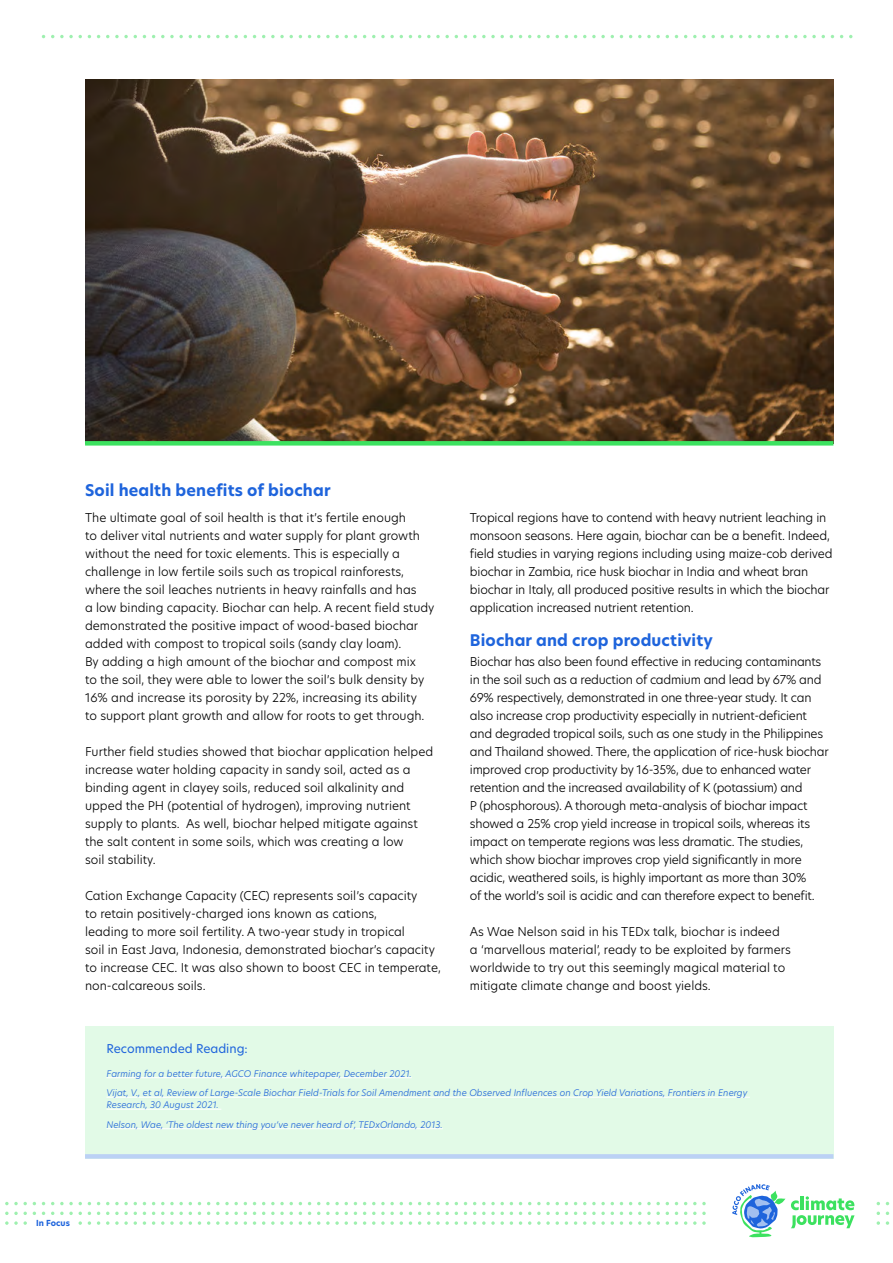
<style>
.page{position:relative;width:893px;height:1263px;background:#fff}
.page>*{position:absolute;margin:0;border:0;box-sizing:border-box;transform-origin:0 0}
.t1{font:700 15.75px "Hero New";letter-spacing:.01em;color:#1e64dc}
.t2{font:300 12px/18px "Hero New";letter-spacing:-.01em;color:#000}
.t3{font:12px "Hero New";color:#1e64dc}
.t4{font:italic 300 9px/19.5px "Hero New";color:#1f63db}
.t5{font:700 8.1px "Hero New";color:#1e64dc}
</style>
<div class="page">
<div style="left:85px;top:1026px;width:748px;height:133px;background:#e2fae7"></div>
<hr style="left:106px;top:1077px;width:306px;height:1px;background:#fff">
<hr style="left:106px;top:1097px;width:644px;height:1px;background:#fff">
<hr style="left:106px;top:1109px;width:115px;height:1px;background:#fff">
<hr style="left:106px;top:1128px;width:337px;height:1px;background:#fff">
<div style="left:85px;top:1154px;width:748px;height:5px;background:#bbd1f5"></div>
<img style="left:85px;top:80px;width:748px;height:361px">
<div style="left:85px;top:441px;width:748px;height:5px;background:#3ce15f"></div>
<svg style="left:60px;top:35px;width:13px;height:3px"></svg>
<svg style="left:115px;top:35px;width:13px;height:3px"></svg>
<svg style="left:161px;top:35px;width:22px;height:3px"></svg>
<svg style="left:216px;top:35px;width:22px;height:3px"></svg>
<svg style="left:271px;top:35px;width:22px;height:3px"></svg>
<svg style="left:326px;top:35px;width:13px;height:3px"></svg>
<svg style="left:381px;top:35px;width:13px;height:3px"></svg>
<svg style="left:427px;top:35px;width:22px;height:3px"></svg>
<svg style="left:482px;top:35px;width:22px;height:3px"></svg>
<svg style="left:537px;top:35px;width:22px;height:3px"></svg>
<svg style="left:592px;top:35px;width:13px;height:3px"></svg>
<svg style="left:647px;top:35px;width:13px;height:3px"></svg>
<svg style="left:693px;top:35px;width:22px;height:3px"></svg>
<svg style="left:748px;top:35px;width:22px;height:3px"></svg>
<svg style="left:803px;top:35px;width:22px;height:3px"></svg>
<svg style="left:5px;top:1211px;width:22px;height:4px"></svg>
<svg style="left:60px;top:1211px;width:13px;height:4px"></svg>
<svg style="left:115px;top:1211px;width:13px;height:4px"></svg>
<svg style="left:161px;top:1211px;width:22px;height:4px"></svg>
<svg style="left:216px;top:1211px;width:22px;height:4px"></svg>
<svg style="left:271px;top:1211px;width:22px;height:4px"></svg>
<svg style="left:326px;top:1211px;width:13px;height:4px"></svg>
<svg style="left:381px;top:1211px;width:13px;height:4px"></svg>
<svg style="left:427px;top:1211px;width:22px;height:4px"></svg>
<svg style="left:482px;top:1211px;width:22px;height:4px"></svg>
<svg style="left:537px;top:1211px;width:22px;height:4px"></svg>
<svg style="left:592px;top:1211px;width:13px;height:4px"></svg>
<svg style="left:647px;top:1211px;width:13px;height:4px"></svg>
<svg style="left:693px;top:1211px;width:13px;height:4px"></svg>
<svg style="left:5px;top:1202px;width:22px;height:3px"></svg>
<svg style="left:60px;top:1202px;width:13px;height:3px"></svg>
<svg style="left:115px;top:1202px;width:13px;height:3px"></svg>
<svg style="left:161px;top:1202px;width:22px;height:3px"></svg>
<svg style="left:216px;top:1202px;width:22px;height:3px"></svg>
<svg style="left:271px;top:1202px;width:22px;height:3px"></svg>
<svg style="left:326px;top:1202px;width:13px;height:3px"></svg>
<svg style="left:381px;top:1202px;width:13px;height:3px"></svg>
<svg style="left:427px;top:1202px;width:22px;height:3px"></svg>
<svg style="left:482px;top:1202px;width:22px;height:3px"></svg>
<svg style="left:537px;top:1202px;width:22px;height:3px"></svg>
<svg style="left:592px;top:1202px;width:13px;height:3px"></svg>
<svg style="left:647px;top:1202px;width:13px;height:3px"></svg>
<svg style="left:693px;top:1202px;width:13px;height:3px"></svg>
<svg style="left:5px;top:1221px;width:22px;height:4px"></svg>
<svg style="left:88px;top:1221px;width:3px;height:4px"></svg>
<svg style="left:97px;top:1221px;width:3px;height:4px"></svg>
<svg style="left:115px;top:1221px;width:13px;height:4px"></svg>
<svg style="left:134px;top:1221px;width:3px;height:4px"></svg>
<svg style="left:143px;top:1221px;width:3px;height:4px"></svg>
<svg style="left:152px;top:1221px;width:3px;height:4px"></svg>
<svg style="left:161px;top:1221px;width:22px;height:4px"></svg>
<svg style="left:189px;top:1221px;width:3px;height:4px"></svg>
<svg style="left:198px;top:1221px;width:3px;height:4px"></svg>
<svg style="left:207px;top:1221px;width:3px;height:4px"></svg>
<svg style="left:216px;top:1221px;width:22px;height:4px"></svg>
<svg style="left:244px;top:1221px;width:3px;height:4px"></svg>
<svg style="left:253px;top:1221px;width:3px;height:4px"></svg>
<svg style="left:262px;top:1221px;width:3px;height:4px"></svg>
<svg style="left:271px;top:1221px;width:22px;height:4px"></svg>
<svg style="left:299px;top:1221px;width:3px;height:4px"></svg>
<svg style="left:308px;top:1221px;width:3px;height:4px"></svg>
<svg style="left:317px;top:1221px;width:3px;height:4px"></svg>
<svg style="left:326px;top:1221px;width:13px;height:4px"></svg>
<svg style="left:345px;top:1221px;width:3px;height:4px"></svg>
<svg style="left:354px;top:1221px;width:3px;height:4px"></svg>
<svg style="left:363px;top:1221px;width:3px;height:4px"></svg>
<svg style="left:381px;top:1221px;width:13px;height:4px"></svg>
<svg style="left:400px;top:1221px;width:3px;height:4px"></svg>
<svg style="left:409px;top:1221px;width:3px;height:4px"></svg>
<svg style="left:418px;top:1221px;width:3px;height:4px"></svg>
<svg style="left:427px;top:1221px;width:22px;height:4px"></svg>
<svg style="left:455px;top:1221px;width:3px;height:4px"></svg>
<svg style="left:464px;top:1221px;width:3px;height:4px"></svg>
<svg style="left:473px;top:1221px;width:3px;height:4px"></svg>
<svg style="left:482px;top:1221px;width:22px;height:4px"></svg>
<svg style="left:510px;top:1221px;width:3px;height:4px"></svg>
<svg style="left:519px;top:1221px;width:3px;height:4px"></svg>
<svg style="left:528px;top:1221px;width:3px;height:4px"></svg>
<svg style="left:537px;top:1221px;width:22px;height:4px"></svg>
<svg style="left:565px;top:1221px;width:3px;height:4px"></svg>
<svg style="left:574px;top:1221px;width:3px;height:4px"></svg>
<svg style="left:592px;top:1221px;width:13px;height:4px"></svg>
<svg style="left:611px;top:1221px;width:3px;height:4px"></svg>
<svg style="left:620px;top:1221px;width:3px;height:4px"></svg>
<svg style="left:629px;top:1221px;width:3px;height:4px"></svg>
<svg style="left:647px;top:1221px;width:13px;height:4px"></svg>
<svg style="left:666px;top:1221px;width:3px;height:4px"></svg>
<svg style="left:675px;top:1221px;width:3px;height:4px"></svg>
<svg style="left:684px;top:1221px;width:3px;height:4px"></svg>
<svg style="left:693px;top:1221px;width:13px;height:4px"></svg>
<svg style="left:877px;top:1221px;width:3px;height:4px"></svg>
<svg style="left:886px;top:1221px;width:3px;height:4px"></svg>
<svg style="left:791px;top:1196px;width:63px;height:32px"></svg>
<svg style="left:732px;top:1184px;width:53px;height:53px"></svg>
<h1 class="t1" style="left:85px;top:480px;width:247px">Soil health benefits of biochar</h1>
<p class="t2" style="left:85px;top:508px;width:351px">The ultimate goal of soil health is that it’s fertile enough<br>to deliver vital nutrients and water supply for plant growth without the need for toxic elements. This is especially a challenge in low fertile soils such as tropical rainforests, where the soil leaches nutrients in heavy rainfalls and has<br>a low binding capacity. Biochar can help. A recent field study demonstrated the positive impact of wood-based biochar added with compost to tropical soils (sandy clay loam).<br>By adding a high amount of the biochar and compost mix<br>to the soil, they were able to lower the soil’s bulk density by 16% and increase its porosity by 22%, increasing its ability<br>to support plant growth and allow for roots to get through.</p>
<p class="t2" style="left:85px;top:742px;width:350px">Further field studies showed that biochar application helped increase water holding capacity in sandy soil, acted as a binding agent in clayey soils, reduced soil alkalinity and upped the PH (potential of hydrogen), improving nutrient supply to plants. As well, biochar helped mitigate against the salt content in some soils, which was creating a low<br>soil stability.</p>
<p class="t2" style="left:85px;top:886px;width:357px">Cation Exchange Capacity (CEC) represents soil’s capacity<br>to retain positively-charged ions known as cations,<br>leading to more soil fertility. A two-year study in tropical<br>soil in East Java, Indonesia, demonstrated biochar’s capacity to increase CEC. It was also shown to boost CEC in temperate, non-calcareous soils.</p>
<p class="t2" style="left:470px;top:508px;width:364px">Tropical regions have to contend with heavy nutrient leaching in monsoon seasons. Here again, biochar can be a benefit. Indeed, field studies in varying regions including using maize-cob derived biochar in Zambia, rice husk biochar in India and wheat bran biochar in Italy, all produced positive results in which the biochar application increased nutrient retention.</p>
<h1 class="t1" style="left:470px;top:629px;width:244px">Biochar and crop productivity</h1>
<p class="t2" style="left:470px;top:652px;width:360px">Biochar has also been found effective in reducing contaminants in the soil such as a reduction of cadmium and lead by 67% and 69% respectively, demonstrated in one three-year study. It can also increase crop productivity especially in nutrient-deficient and degraded tropical soils, such as one study in the Philippines and Thailand showed. There, the application of rice-husk biochar improved crop productivity by 16-35%, due to enhanced water retention and the increased availability of K (potassium) and<br>P (phosphorous). A thorough meta-analysis of biochar impact showed a 25% crop yield increase in tropical soils, whereas its impact on temperate regions was less dramatic. The studies, which show biochar improves crop yield significantly in more acidic, weathered soils, is highly important as more than 30%<br>of the world’s soil is acidic and can therefore expect to benefit.</p>
<p class="t2" style="left:470px;top:922px;width:322px">As Wae Nelson said in his TEDx talk, biochar is indeed<br>a ‘marvellous material’, ready to be exploited by farmers worldwide to try out this seemingly magical material to mitigate climate change and boost yields.</p>
<p class="t3" style="left:106px;top:1040px;width:143px">Recommended Reading:</p>
<p class="t4" style="left:106px;top:1064px;width:643px">Farming for a better future, AGCO Finance whitepaper, December 2021.<br>Vijat, V., et al, Review of Large-Scale Biochar Field-Trials for Soil Amendment and the Observed Influences on Crop Yield Variations, Frontiers in Energy</p>
<p class="t4" style="left:106px;top:1095px;width:338px">Research, 30 August 2021.<br>Nelson, Wae, ‘The oldest new thing you’ve never heard of’, TEDxOrlando, 2013.</p>
<p class="t5" style="left:36px;top:1217px;width:35px">In Focus</p>
</div>
